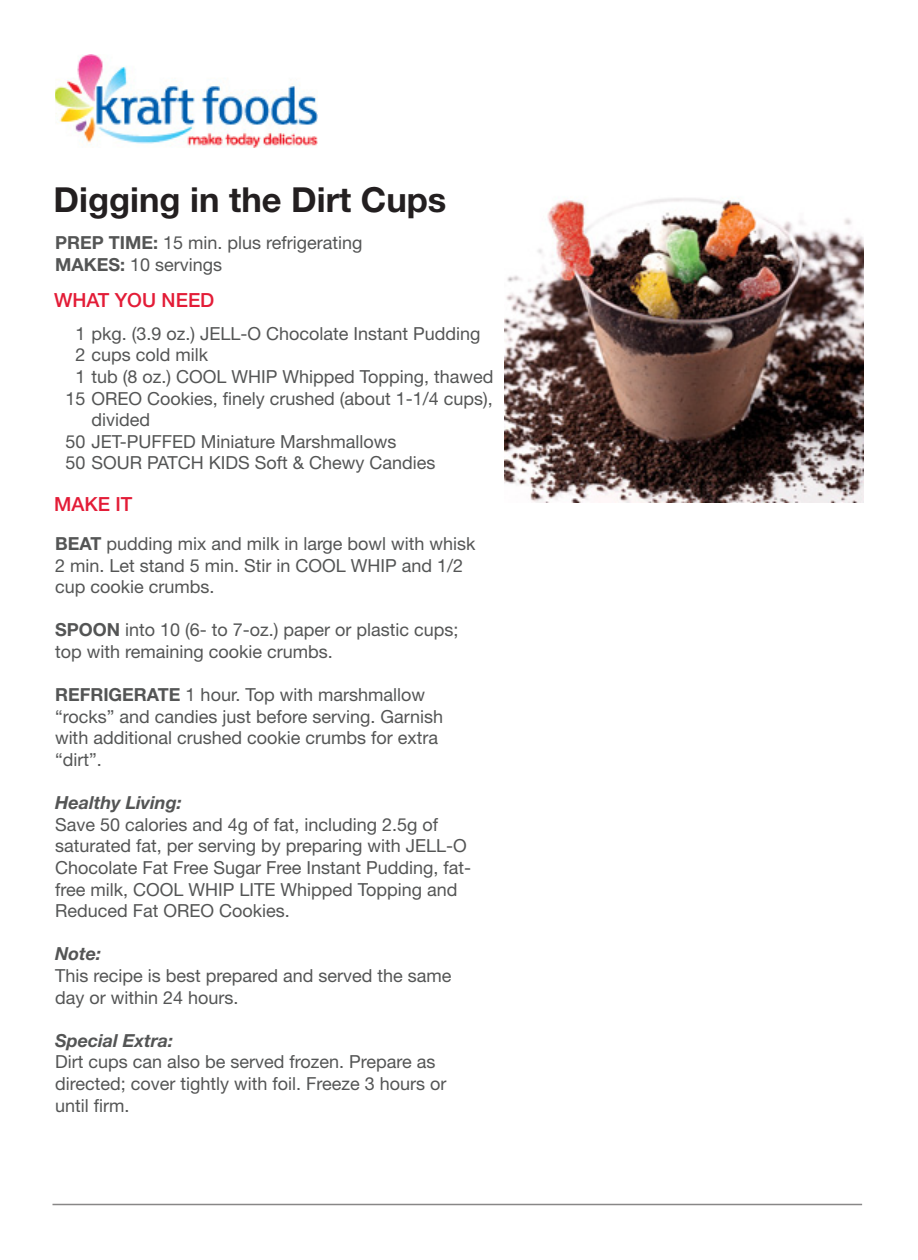
<style>
.page{position:relative;width:918px;height:1260px;background:#fff}
.page>*{position:absolute;margin:0;border:0;box-sizing:border-box;transform-origin:0 0}
.coversheet_-_bold{font:700 34.5px "Helvetica Neue LT Std";color:#231f20}
.coversheet_-_bold-2{font:500 19.5px "Helvetica Neue LT Std";color:#e31c37}
.coversheet_-_bold-3{font:18px/21.6px "Helvetica Neue LT Std";color:#545555}
.coversheet_-_bold-4{font:italic 700 18px "Helvetica Neue LT Std";color:#545555}
.s1{font-weight:700}
</style>
<div class="page">
<hr style="left:52px;top:1204px;width:810px;height:1px;background:#888787">
<img style="left:55px;top:54px;width:263px;height:94px">
<img style="left:504px;top:198px;width:360px;height:305px">
<p class="coversheet_-_bold" style="left:54px;top:178px;width:394px">Digging in the Dirt Cups</p>
<p class="coversheet_-_bold-3" style="left:55px;top:232px;width:309px"><span class="s1">PREP TIME:</span> 15 min. plus refrigerating</p>
<p class="coversheet_-_bold-3" style="left:55px;top:253px;width:169px"><span class="s1">MAKES:</span> 10 servings</p>
<p class="coversheet_-_bold-2" style="left:54px;top:289px;width:162px">WHAT YOU NEED</p>
<p class="coversheet_-_bold-3" style="left:75px;top:322px;width:407px">1 pkg. (3.9 oz.) JELL-O Chocolate Instant Pudding</p>
<p class="coversheet_-_bold-3" style="left:75px;top:344px;width:134px">2 cups cold milk</p>
<p class="coversheet_-_bold-3" style="left:75px;top:366px;width:420px">1 tub (8 oz.) COOL WHIP Whipped Topping, thawed</p>
<p class="coversheet_-_bold-3" style="left:65px;top:387px;width:429px">15 OREO Cookies, finely crushed (about 1-1/4 cups),</p>
<p class="coversheet_-_bold-3" style="left:65px;top:430px;width:333px">50 JET-PUFFED Miniature Marshmallows</p>
<p class="coversheet_-_bold-3" style="left:65px;top:452px;width:372px">50 SOUR PATCH KIDS Soft &amp; Chewy Candies</p>
<p class="coversheet_-_bold-3" style="left:91px;top:409px;width:60px">divided</p>
<p class="coversheet_-_bold-2" style="left:54px;top:492px;width:80px">MAKE IT</p>
<p class="coversheet_-_bold-3" style="left:55px;top:533px;width:422px"><span class="s1">BEAT</span> pudding mix and milk in large bowl with whisk<br>2 min. Let stand 5 min. Stir in COOL WHIP and 1/2 cup cookie crumbs.</p>
<p class="coversheet_-_bold-3" style="left:55px;top:619px;width:405px"><span class="s1">SPOON</span> into 10 (6- to 7-oz.) paper or plastic cups; top with remaining cookie crumbs.</p>
<p class="coversheet_-_bold-3" style="left:55px;top:684px;width:390px"><span class="s1">REFRIGERATE</span> 1 hour. Top with marshmallow “rocks” and candies just before serving. Garnish with additional crushed cookie crumbs for extra “dirt”.</p>
<p class="coversheet_-_bold-4" style="left:55px;top:792px;width:128px">Healthy Living:</p>
<p class="coversheet_-_bold-3" style="left:55px;top:813px;width:418px">Save 50 calories and 4g of fat, including 2.5g of saturated fat, per serving by preparing with JELL-O Chocolate Fat Free Sugar Free Instant Pudding, fat&shy;free milk, COOL WHIP LITE Whipped Topping and Reduced Fat OREO Cookies.</p>
<p class="coversheet_-_bold-4" style="left:55px;top:943px;width:48px">Note:</p>
<p class="coversheet_-_bold-3" style="left:55px;top:965px;width:398px">This recipe is best prepared and served the same day or within 24 hours.</p>
<p class="coversheet_-_bold-4" style="left:55px;top:1029px;width:120px">Special Extra:</p>
<p class="coversheet_-_bold-3" style="left:55px;top:1051px;width:393px">Dirt cups can also be served frozen. Prepare as directed; cover tightly with foil. Freeze 3 hours or until firm.</p>
</div>
